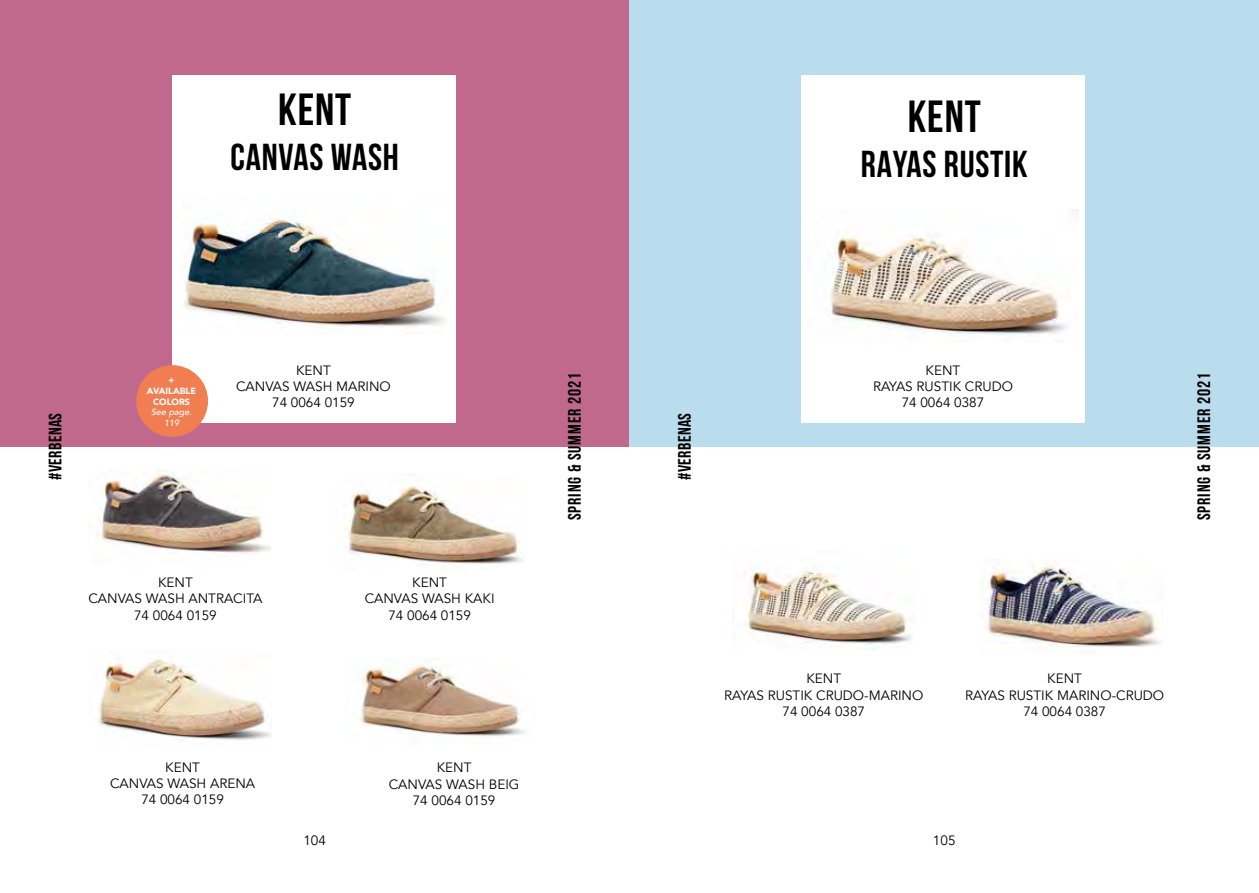
<style>
.page{position:relative;width:1259px;height:893px;background:#fff}
.page>*{position:absolute;margin:0;border:0;box-sizing:border-box;transform-origin:0 0}
.t1{font:700 45px "Bebas Neue";letter-spacing:.02em;color:#000}
.t2{font:700 37.5px "Bebas Neue";letter-spacing:.02em;color:#000}
.t3{font:700 18px "Bebas Neue";letter-spacing:.05em;color:#000}
.t4{font:700 18px "Bebas Neue";letter-spacing:.02em;color:#000}
.t5{font:13.5px/16.2px "Avenir";color:#000;text-align:center}
.t6{font:900 9px/10.8px "Avenir";color:#fff;text-align:center}
.t7{font:italic 500 9px/10.8px "Avenir";color:#fff;text-align:center}
</style>
<div class="page">
<div style="left:0;top:0;width:642px;height:446px;background:#c0698c"></div>
<div style="left:171px;top:75px;width:284px;height:348px;background:#fff"></div>
<img style="left:183px;top:214px;width:262px;height:113px">
<img style="left:96px;top:470px;width:174px;height:84px">
<img style="left:98px;top:650px;width:173px;height:90px">
<img style="left:354px;top:658px;width:171px;height:83px">
<img style="left:346px;top:473px;width:177px;height:97px">
<div style="left:136px;top:365px;width:72px;height:72px;background:#f07e51;border-radius:50%"></div>
<div style="left:630px;top:0;width:629px;height:446px;background:#badded"></div>
<div style="left:801px;top:75px;width:284px;height:348px;background:#fff"></div>
<img style="left:830px;top:235px;width:237px;height:101px">
<img style="left:732px;top:566px;width:181px;height:83px">
<img style="left:981px;top:560px;width:181px;height:87px">
<h1 class="t1" style="left:278px;top:85px;width:75px">KENT</h1>
<h2 class="t2" style="left:230px;top:137px;width:170px">CANVAS WASH</h2>
<h1 class="t1" style="left:907px;top:92px;width:75px">KENT</h1>
<h2 class="t2" style="left:861px;top:144px;width:168px">RAYAS RUSTIK</h2>
<h3 class="t4" style="left:45px;top:480px;width:69px;rotate:-90deg">#VERBENAS</h3>
<p class="t6" style="left:147px;top:374px;width:51px">+<br>AVAILABLE<br>COLORS</p>
<p class="t7" style="left:151px;top:407px;width:42px">See page.<br>119</p>
<p class="t5" style="left:236px;top:362px;width:156px">KENT<br>CANVAS WASH MARINO<br>74 0064 0159</p>
<p class="t5" style="left:88px;top:575px;width:176px">KENT<br>CANVAS WASH ANTRACITA<br>74 0064 0159</p>
<p class="t5" style="left:365px;top:575px;width:131px">KENT<br>CANVAS WASH KAKI<br>74 0064 0159</p>
<h3 class="t3" style="left:564px;top:520px;width:149px;rotate:-90deg">SPRING &amp; SUMMER 2021</h3>
<p class="t5" style="left:110px;top:759px;width:147px">KENT<br>CANVAS WASH ARENA<br>74 0064 0159</p>
<p class="t5" style="left:389px;top:760px;width:132px">KENT<br>CANVAS WASH BEIG<br>74 0064 0159</p>
<h3 class="t4" style="left:675px;top:480px;width:69px;rotate:-90deg">#VERBENAS</h3>
<p class="t5" style="left:873px;top:362px;width:141px">KENT<br>RAYAS RUSTIK CRUDO<br>74 0064 0387</p>
<p class="t5" style="left:724px;top:671px;width:201px">KENT<br>RAYAS RUSTIK CRUDO-MARINO<br>74 0064 0387</p>
<p class="t5" style="left:965px;top:671px;width:201px">KENT<br>RAYAS RUSTIK MARINO-CRUDO<br>74 0064 0387</p>
<p class="t5" style="left:303px;top:833px;width:24px">104</p>
<p class="t5" style="left:933px;top:833px;width:24px">105</p>
<h3 class="t3" style="left:1194px;top:520px;width:149px;rotate:-90deg">SPRING &amp; SUMMER 2021</h3>
</div>
